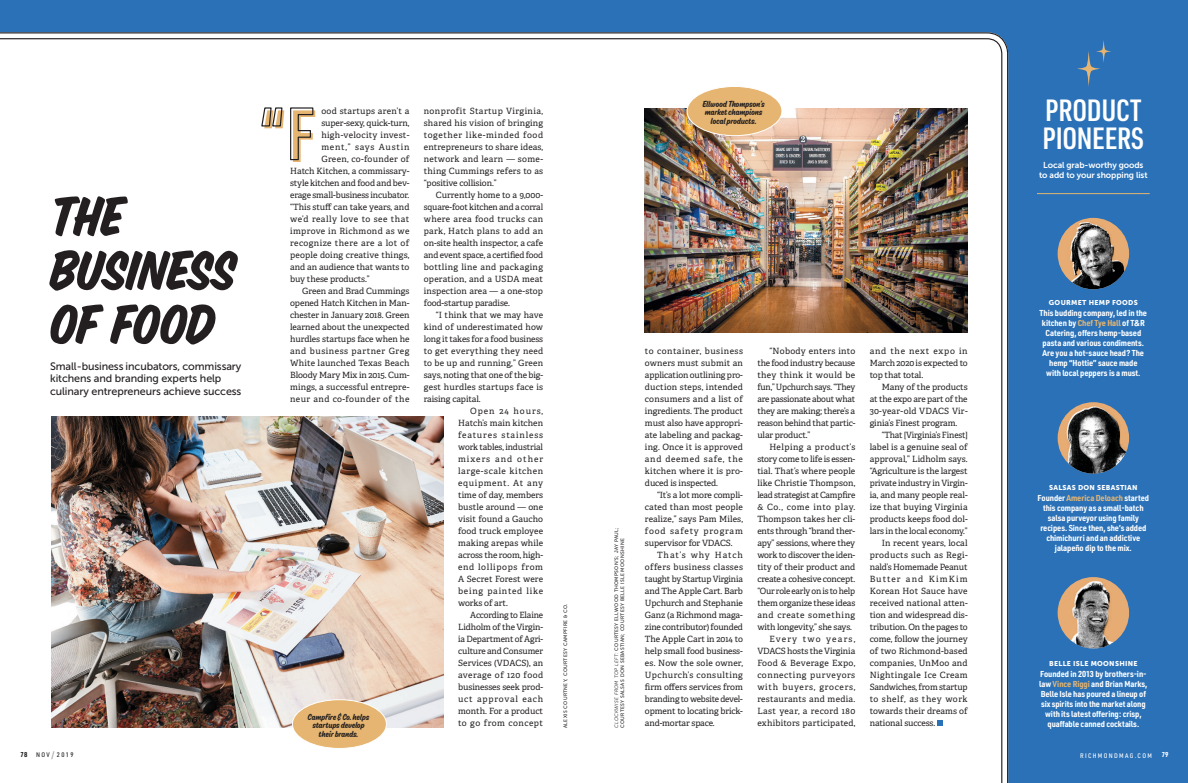
<style>
.page{position:relative;width:1188px;height:783px;background:#2a71b8}
.page>*{position:absolute;margin:0;border:0;box-sizing:border-box;transform-origin:0 0}
.t1{font:60.5px/54px "House Slant";letter-spacing:-.015em;color:#231f20}
.t2{font:600 30.1px/28px "URWDIN Cond";letter-spacing:-.01em;color:#fff}
.t3{font:10.8px/12.7px "Museo Sans 500";letter-spacing:-.01em;color:#231f20}
.t4{font:8.6px/12px "Adelle PE";color:#231f20;text-align:justify}
.t5{font:8.6px "Adelle PE";letter-spacing:.045em;color:#231f20}
.t6{font:8.6px/8.6px "Suti";color:#231f20;text-align:center}
.body_text{font:8.6px/10px "Museo Sans 700";letter-spacing:-.01em;color:#fff;text-align:center}
.t7{font:8.6px "Adelle PE";letter-spacing:.035em;color:#231f20}
.t8{font:8.6px "Adelle PE";letter-spacing:.02em;color:#231f20}
.t9{font:8.6px "Adelle PE";letter-spacing:.04em;color:#231f20}
.t10{font:8.6px "Adelle PE";letter-spacing:.03em;color:#231f20}
.t11{font:8.6px "Adelle PE";letter-spacing:.085em;color:#231f20}
.t12{font:700 8.5px/10px "URWDIN Semi Cond";letter-spacing:-.01em;color:#fff;text-align:center}
.t13{font:8.5px/8.5px "Suti";color:#231f20;text-align:center}
.t14{font:7px "Museo Sans 900";letter-spacing:.04em;color:#fff}
.t15{font:700 7px "URWDIN Semi Cond";color:#231f20}
.t16{font:700 7px "URWDIN Semi Cond";color:#fff}
.t17{font:500 6.5px "URWDIN Semi Cond";letter-spacing:.195em;color:#fff}
.t18{font:500 6.5px "URWDIN Semi Cond";letter-spacing:.215em;color:#231f20}
.body_text-2{font:5px/6px "Museo Sans 500";letter-spacing:.06em;color:#231f20}
.s1{font-family:"Museo Sans 300";font-style:italic}
.s2{color:#e5b571}
.s3{font-size:10.5px;color:#a8a9ad}
</style>
<div class="page">
<div style="left:0;top:32px;width:1009px;height:751px;background:#fff"></div>
<svg style="left:937px;top:720px;width:6px;height:6px"></svg>
<img style="left:51px;top:417px;width:392px;height:311px">
<img style="left:645px;top:108px;width:323px;height:225px">
<hr style="left:1037px;top:193px;width:113px;height:1px;background:#e5b571">
<svg style="left:260px;top:107px;width:55px;height:55px;background:#e1d6c7"></svg>
<svg style="left:1077px;top:40px;width:34px;height:47px"></svg>
<div style="left:687px;top:86px;width:95px;height:50px;background:#e5b571;border-radius:50%"></div>
<div style="left:687px;top:86px;width:95px;height:50px;border:1px solid #fff;border-radius:50%"></div>
<div style="left:292px;top:700px;width:94px;height:48px;background:#e5b571;border-radius:50%"></div>
<div style="left:292px;top:699px;width:95px;height:50px;border:1px solid #fff;border-radius:50%"></div>
<img style="left:1058px;top:218px;width:71px;height:71px;border-radius:36px">
<img style="left:1058px;top:402px;width:71px;height:72px;border-radius:36px">
<img style="left:1058px;top:577px;width:71px;height:72px;border-radius:36px">
<p class="t1" style="left:50px;top:189px;width:188px">THE<br>BUSINESS<br>OF FOOD</p>
<p class="t3" style="left:50px;top:359px;width:193px">Small-business incubators, commissary kitchens and branding experts help culinary entrepreneurs achieve success</p>
<p class="t10" style="left:321px;top:104px;width:90px">ood startups aren’t a</p>
<p class="t4" style="left:321px;top:116px;width:90px">super-sexy, quick-turn,</p>
<p class="t9" style="left:321px;top:128px;width:90px">high-velocity invest-</p>
<p class="t11" style="left:321px;top:140px;width:90px">ment,” says Austin</p>
<p class="t7" style="left:321px;top:152px;width:90px">Green, co-founder of</p>
<p class="t4" style="left:290px;top:164px;width:121px">Hatch Kitchen, a commissary-</p>
<p class="t4" style="left:290px;top:176px;width:121px">style kitchen and food and bev-</p>
<p class="t4" style="left:290px;top:188px;width:121px">erage small-business incubator.</p>
<p class="t4" style="left:290px;top:200px;width:121px">“This stuff can take years, and</p>
<p class="t5" style="left:290px;top:212px;width:121px">we’d really love to see that</p>
<p class="t7" style="left:290px;top:224px;width:121px">improve in Richmond as we</p>
<p class="t5" style="left:290px;top:236px;width:121px">recognize there are a lot of</p>
<p class="t8" style="left:290px;top:248px;width:121px">people doing creative things,</p>
<p class="t4" style="left:290px;top:260px;width:121px">and an audience that wants to</p>
<p class="t4" style="left:290px;top:272px;width:81px">buy these products.”</p>
<p class="t4" style="left:290px;top:284px;width:121px;text-indent:12px">Green and Brad Cummings opened Hatch Kitchen in Man&shy;chester in January 2018. Green learned about the unexpected hurdles startups face when he and business partner Greg White launched Texas Beach Bloody Mary Mix in 2015. Cum&shy;mings, a successful entrepre&shy;neur and co-founder of the</p>
<p class="t13" style="left:308px;top:712px;width:63px">Campfire &amp; Co. helps startups develop their brands.</p>
<p class="t4" style="left:424px;top:104px;width:121px">nonprofit Startup Virginia, shared his vision of bringing together like-minded food entrepreneurs to share ideas, network and learn — some&shy;thing Cummings refers to as “positive collision.”</p>
<p class="t4" style="left:424px;top:188px;width:121px;text-indent:12px">Currently home to a 9,000- square-foot kitchen and a corral where area food trucks can park, Hatch plans to add an on-site health inspector, a cafe and event space, a certified food bottling line and packaging operation, and a USDA meat inspection area — a one-stop food-startup paradise.</p>
<p class="t4" style="left:424px;top:308px;width:121px;text-indent:12px">“I think that we may have kind of underestimated how long it takes for a food business to get everything they need to be up and running,” Green says, noting that one of the big&shy;gest hurdles startups face is raising capital.</p>
<p class="t4" style="left:458px;top:404px;width:87px;text-indent:12px">Open 24 hours, Hatch’s main kitchen features stainless work tables, industrial mixers and other large-scale kitchen equipment. At any time of day, members bustle around — one visit found a Gaucho food truck employee making arepas while across the room, high&shy;end lollipops from A Secret Forest were being painted like works of art.</p>
<p class="t4" style="left:458px;top:608px;width:87px;text-indent:12px">According to Elaine Lidholm of the Virgin&shy;ia Department of Agri&shy;culture and Consumer Services (VDACS), an average of 120 food businesses seek prod&shy;uct approval each month. For a product to go from concept</p>
<p class="body_text-2" style="left:562px;top:728px;width:126px;rotate:-90deg">ALEXIS COURTNEY, COURTESY CAMPFIRE &amp; CO.</p>
<p class="t6" style="left:702px;top:99px;width:64px">Ellwood Thompson’s market champions local products.</p>
<p class="body_text-2" style="left:613px;top:728px;width:202px;rotate:-90deg"><span class="s1">CLOCKWISE FROM TOP LEFT:</span> COURTESY ELLWOOD THOMPSON’S; JAY PAUL;<br>COURTESY SALSAS DON SEBASTIAN; COURTESY BELLE ISLE MOONSHINE</p>
<p class="t4" style="left:645px;top:344px;width:100px">to container, business owners must submit an application outlining pro&shy;duction steps, intended consumers and a list of ingredients. The product must also have appropri&shy;ate labeling and packag&shy;ing. Once it is approved and deemed safe, the kitchen where it is pro&shy;duced is inspected.</p>
<p class="t4" style="left:645px;top:488px;width:99px;text-indent:12px">“It’s a lot more compli&shy;cated than most people realize,” says Pam Miles, food safety program supervisor for VDACS.</p>
<p class="t4" style="left:645px;top:548px;width:100px;text-indent:12px">That’s why Hatch offers business classes taught by Startup Virginia and The Apple Cart. Barb Upchurch and Stephanie Ganz (a Richmond maga&shy;zine contributor) founded The Apple Cart in 2014 to help small food business&shy;es. Now the sole owner, Upchurch’s consulting firm offers services from branding to website devel&shy;opment to locating brick&shy;and-mortar space.</p>
<p class="t4" style="left:757px;top:344px;width:99px;text-indent:12px">“Nobody enters into the food industry because they think it would be fun,” Upchurch says. “They are passionate about what they are making; there’s a reason behind that partic&shy;ular product.”</p>
<p class="t4" style="left:757px;top:440px;width:100px;text-indent:12px">Helping a product’s story come to life is essen&shy;tial. That’s where people like Christie Thompson, lead strategist at Campfire &amp; Co., come into play.<br>Thompson takes her cli&shy;ents through “brand ther&shy;apy” sessions, where they work to discover the iden&shy;tity of their product and create a cohesive concept. “Our role early on is to help them organize these ideas and create something with longevity,” she says.</p>
<p class="t4" style="left:757px;top:632px;width:99px;text-indent:12px">Every two years, VDACS hosts the Virginia Food &amp; Beverage Expo, connecting purveyors with buyers, grocers, restaurants and media.<br>Last year, a record 180 exhibitors participated,</p>
<p class="t4" style="left:870px;top:344px;width:99px">and the next expo in March 2020 is expected to top that total.</p>
<p class="t4" style="left:870px;top:380px;width:99px;text-indent:12px">Many of the products at the expo are part of the 30-year-old VDACS Vir&shy;ginia’s Finest program.</p>
<p class="t4" style="left:870px;top:428px;width:100px;text-indent:12px">“That [Virginia’s Finest] label is a genuine seal of approval,” Lidholm says. “Agriculture is the largest private industry in Virgin&shy;ia, and many people real&shy;ize that buying Virginia products keeps food dol&shy;lars in the local economy.”</p>
<p class="t4" style="left:870px;top:536px;width:99px;text-indent:12px">In recent years, local products such as Regi&shy;nald’s Homemade Peanut Butter and KimKim Korean Hot Sauce have received national atten&shy;tion and widespread dis&shy;tribution. On the pages to come, follow the journey of two Richmond-based companies, UnMoo and Nightingale Ice Cream Sandwiches, from startup to shelf, as they work towards their dreams of national success.</p>
<p class="t2" style="left:1043px;top:96px;width:103px">PRODUCT<br>PIONEERS</p>
<p class="body_text" style="left:1039px;top:160px;width:110px">Local grab-worthy goods to add to your shopping list</p>
<p class="t14" style="left:1049px;top:299px;width:90px">GOURMET HEMP FOODS</p>
<p class="t12" style="left:1040px;top:308px;width:109px">This budding company, led in the kitchen by <span class="s2">Chef Tye Hall</span> of T&amp;R<br>Catering, offers hemp-based pasta and various condiments.<br>Are you a hot-sauce head? The hemp “Hottie” sauce made<br>with local peppers is a must.</p>
<p class="t14" style="left:1049px;top:484px;width:90px">SALSAS DON SEBASTIAN</p>
<p class="t12" style="left:1038px;top:493px;width:113px">Founder <span class="s2">America Deloach</span> started this company as a small-batch salsa purveyor using family recipes. Since then, she’s added chimichurri and an addictive jalapeño dip to the mix.</p>
<p class="t14" style="left:1049px;top:659px;width:90px">BELLE ISLE MOONSHINE</p>
<p class="t12" style="left:1039px;top:669px;width:110px">Founded in 2013 by brothers-in&shy;law <span class="s2">Vince Riggi</span> and Brian Marks,<br>Belle Isle has poured a lineup of six spirits into the market along with its latest offering: crisp, quaffable canned cocktails.</p>
<p class="t15" style="left:21px;top:750px;width:8px">78</p>
<p class="t18" style="left:36px;top:751px;width:39px">NOV<span class="s3">/</span>2019</p>
<p class="t17" style="left:1080px;top:751px;width:73px">RICHMONDMAG.COM</p>
<p class="t16" style="left:1162px;top:750px;width:8px">79</p>
</div>
